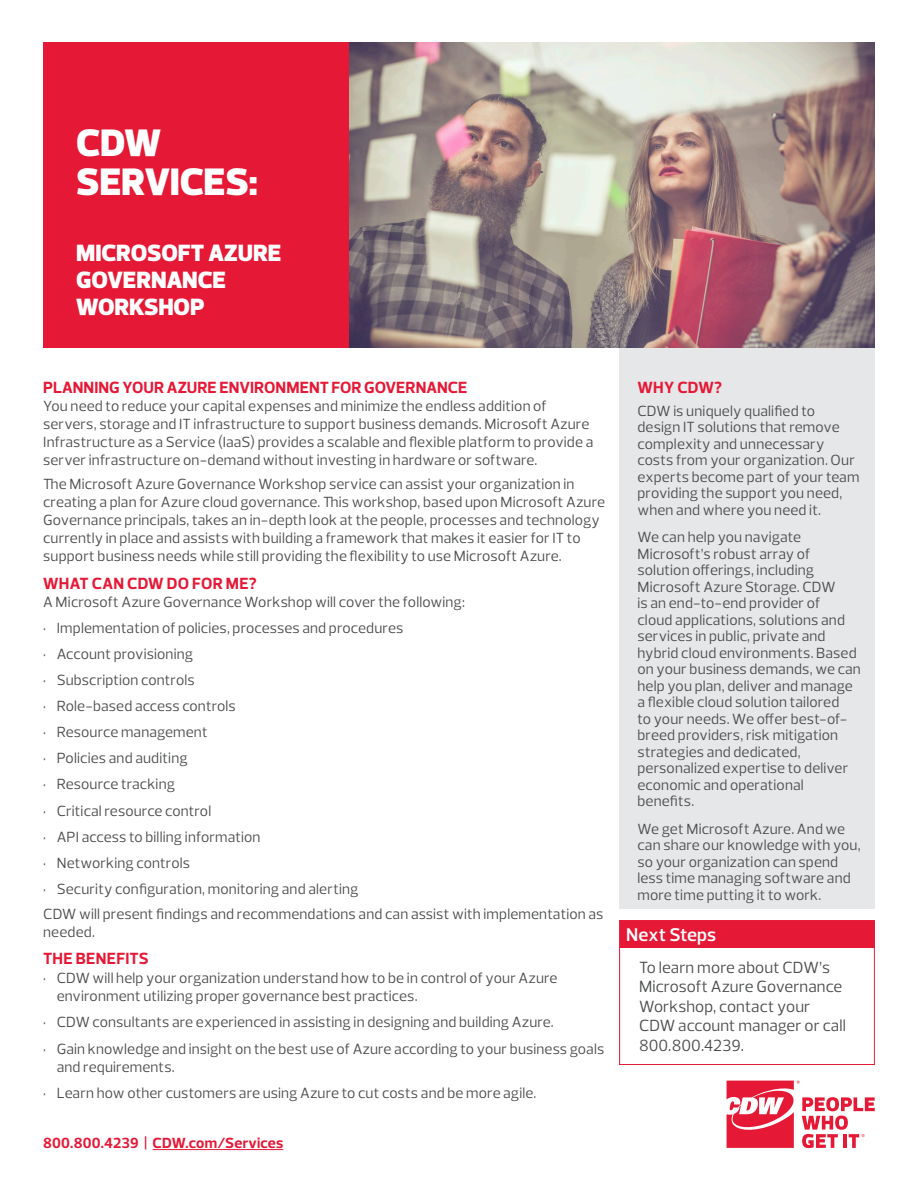
<style>
.page{position:relative;width:918px;height:1188px;background:#fff}
.page>*{position:absolute;margin:0;border:0;box-sizing:border-box;transform-origin:0 0}
._2016_Brand_-_HL{font:900 39px/39px "Prelo";letter-spacing:-.005em;color:#fff}
._2016_Brand_-_HL-2{font:900 24px/27px "Prelo";letter-spacing:-.005em;color:#fff}
.t1{font:600 18.75px "Prelo";letter-spacing:.005em;color:#fff}
.Body{font:16.5px/19.5px "Prelo";letter-spacing:.005em;color:#4b4c4d}
.Header_For_Body_Copy{font:700 16.5px "Prelo";letter-spacing:.005em;color:#e51836}
.Intro_Left_Paragraph{font:15px/16.5px "Prelo";letter-spacing:.01em;color:#4b4c4d}
.Body-2{font:15px/18px "Prelo";letter-spacing:.01em;color:#4b4c4d}
.t2{font:700 15px "Prelo";letter-spacing:.015em;color:#e51836}
</style>
<div class="page">
<hr style="left:153px;top:1149px;width:130px;height:1px;background:#e51836">
<svg style="left:727px;top:1081px;width:148px;height:67px"></svg>
<img style="left:349px;top:42px;width:526px;height:306px">
<div style="left:619px;top:348px;width:256px;height:560px;background:#e6e7e9"></div>
<div style="left:620px;top:921px;width:255px;height:26px;background:#e51836"></div>
<div style="left:619px;top:920px;width:256px;height:145px;border:1px solid #e51836"></div>
<div style="left:43px;top:42px;width:306px;height:306px;background:#e51836"></div>
<p class="_2016_Brand_-_HL" style="left:76px;top:124px;width:183px">CDW<br>SERVICES:</p>
<p class="_2016_Brand_-_HL-2" style="left:76px;top:240px;width:207px">MICROSOFT AZURE<br>GOVERNANCE</p>
<p class="_2016_Brand_-_HL-2" style="left:76px;top:294px;width:130px">WORKSHOP</p>
<p class="Header_For_Body_Copy" style="left:43px;top:377px;width:426px">PLANNING YOUR AZURE ENVIRONMENT FOR GOVERNANCE</p>
<p class="Body-2" style="left:43px;top:397px;width:552px">You need to reduce your capital expenses and minimize the endless addition of servers, storage and IT infrastructure to support business demands. Microsoft Azure Infrastructure as a Service (IaaS) provides a scalable and flexible platform to provide a server infrastructure on-demand without investing in hardware or software.</p>
<p class="Body-2" style="left:43px;top:475px;width:564px">The Microsoft Azure Governance Workshop service can assist your organization in creating a plan for Azure cloud governance. This workshop, based upon Microsoft Azure Governance principals, takes an in-depth look at the people, processes and technology currently in place and assists with building a framework that makes it easier for IT to support business needs while still providing the flexibility to use Microsoft Azure.</p>
<p class="Header_For_Body_Copy" style="left:43px;top:573px;width:215px">WHAT CAN CDW DO FOR ME?</p>
<p class="Body-2" style="left:43px;top:593px;width:423px">A Microsoft Azure Governance Workshop will cover the following:</p>
<p class="Intro_Left_Paragraph" style="left:43px;top:620px;width:362px">• Implementation of policies, processes and procedures</p>
<p class="Intro_Left_Paragraph" style="left:43px;top:646px;width:151px">• Account provisioning</p>
<p class="Intro_Left_Paragraph" style="left:43px;top:672px;width:153px">• Subscription controls</p>
<p class="Intro_Left_Paragraph" style="left:43px;top:698px;width:194px">• Role-based access controls</p>
<p class="Intro_Left_Paragraph" style="left:43px;top:724px;width:166px">• Resource management</p>
<p class="Intro_Left_Paragraph" style="left:43px;top:750px;width:146px">• Policies and auditing</p>
<p class="Intro_Left_Paragraph" style="left:43px;top:776px;width:133px">• Resource tracking</p>
<p class="Intro_Left_Paragraph" style="left:43px;top:802px;width:170px">• Critical resource control</p>
<p class="Intro_Left_Paragraph" style="left:43px;top:828px;width:219px">• API access to billing information</p>
<p class="Intro_Left_Paragraph" style="left:43px;top:854px;width:148px">• Networking controls</p>
<p class="Intro_Left_Paragraph" style="left:43px;top:881px;width:317px">• Security configuration, monitoring and alerting</p>
<p class="Body-2" style="left:43px;top:905px;width:562px">CDW will present findings and recommendations and can assist with implementation as needed.</p>
<p class="Header_For_Body_Copy" style="left:43px;top:948px;width:107px">THE BENEFITS</p>
<p class="Intro_Left_Paragraph" style="left:57px;top:969px;width:502px;line-height:18px;text-indent:-14px">• CDW will help your organization understand how to be in control of your Azure environment utilizing proper governance best practices.</p>
<p class="Intro_Left_Paragraph" style="left:43px;top:1014px;width:512px">• CDW consultants are experienced in assisting in designing and building Azure.</p>
<p class="Intro_Left_Paragraph" style="left:57px;top:1040px;width:549px;line-height:18px;text-indent:-14px">• Gain knowledge and insight on the best use of Azure according to your business goals and requirements.</p>
<p class="Intro_Left_Paragraph" style="left:43px;top:1084px;width:495px">• Learn how other customers are using Azure to cut costs and be more agile.</p>
<p class="t2" style="left:43px;top:1134px;width:242px">800.800.4239 | CDW.com/Services</p>
<p class="Header_For_Body_Copy" style="left:638px;top:377px;width:86px">WHY CDW?</p>
<p class="Intro_Left_Paragraph" style="left:638px;top:403px;width:224px">CDW is uniquely qualified to design IT solutions that remove complexity and unnecessary costs from your organization. Our experts become part of your team providing the support you need, when and where you need it.</p>
<p class="Intro_Left_Paragraph" style="left:638px;top:529px;width:225px">We can help you navigate<br>Microsoft’s robust array of solution offerings, including<br>Microsoft Azure Storage. CDW<br>is an end-to-end provider of<br>cloud applications, solutions and services in public, private and hybrid cloud environments. Based on your business demands, we can help you plan, deliver and manage a flexible cloud solution tailored<br>to your needs. We offer best-of&shy;breed providers, risk mitigation strategies and dedicated, personalized expertise to deliver economic and operational benefits.</p>
<p class="Intro_Left_Paragraph" style="left:638px;top:821px;width:225px">We get Microsoft Azure. And we can share our knowledge with you, so your organization can spend less time managing software and more time putting it to work.</p>
<p class="t1" style="left:626px;top:923px;width:92px">Next Steps</p>
<p class="Body" style="left:639px;top:957px;width:208px">To learn more about CDW’s<br>Microsoft Azure Governance<br>Workshop, contact your<br>CDW account manager or call<br>800.800.4239.</p>
</div>
